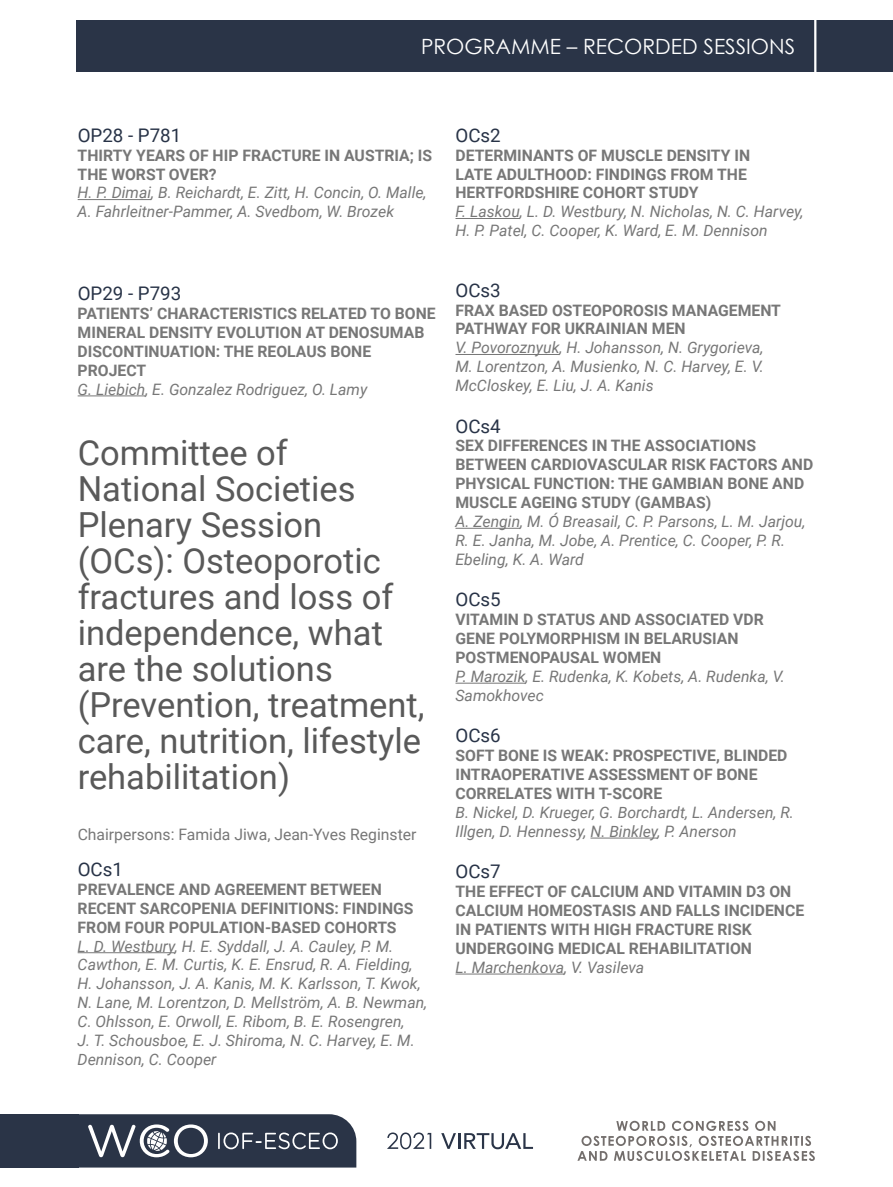
<style>
.page{position:relative;width:893px;height:1187px;background:#fff}
.page>*{position:absolute;margin:0;border:0;box-sizing:border-box;transform-origin:0 0}
.t1{font:34.5px/36px "Roboto Regular 3";color:#595959}
.t2{font:21px "Century Gothic 3";color:#fff}
.t3{font:18.75px "Roboto Regular 3";color:#283347}
.t4{font:italic 15.75px/18.9px "Roboto";color:#777}
.t5{font:700 15.75px/18.9px "Roboto";color:#777}
.t6{font:15.75px "Roboto Regular 3";color:#777}
</style>
<div class="page">
<div style="left:0;top:1114px;width:79px;height:53px;background:#2a3447"></div>
<svg style="left:577px;top:1120px;width:238px;height:40px"></svg>
<svg style="left:79px;top:1114px;width:277px;height:53px;background:#464f5f"></svg>
<svg style="left:387px;top:1132px;width:44px;height:17px"></svg>
<svg style="left:441px;top:1133px;width:92px;height:16px"></svg>
<hr style="left:78px;top:199px;width:73px;height:1px;background:#777">
<hr style="left:78px;top:395px;width:67px;height:1px;background:#777">
<hr style="left:78px;top:952px;width:97px;height:1px;background:#777">
<hr style="left:455px;top:218px;width:65px;height:1px;background:#777">
<hr style="left:455px;top:354px;width:104px;height:1px;background:#777">
<hr style="left:455px;top:528px;width:65px;height:1px;background:#777">
<hr style="left:455px;top:682px;width:70px;height:1px;background:#777">
<hr style="left:590px;top:837px;width:67px;height:1px;background:#777">
<hr style="left:455px;top:973px;width:109px;height:1px;background:#777">
<div style="left:77px;top:20px;width:816px;height:52px;background:#2a3447"></div>
<hr style="left:814px;top:11px;width:2px;height:70px;background:#fff">
<h2 class="t2" style="left:421px;top:32px;width:376px">PROGRAMME – RECORDED SESSIONS</h2>
<p class="t3" style="left:78px;top:122px;width:105px">OP28 - P781</p>
<p class="t5" style="left:78px;top:145px;width:356px">THIRTY YEARS OF HIP FRACTURE IN AUSTRIA; IS<br>THE WORST OVER?</p>
<p class="t4" style="left:78px;top:183px;width:351px">H. P. Dimai, B. Reichardt, E. Zitt, H. Concin, O. Malle,<br>A. Fahrleitner-Pammer, A. Svedbom, W. Brozek</p>
<p class="t3" style="left:78px;top:280px;width:105px">OP29 - P793</p>
<p class="t5" style="left:78px;top:303px;width:360px">PATIENTS’ CHARACTERISTICS RELATED TO BONE<br>MINERAL DENSITY EVOLUTION AT DENOSUMAB<br>DISCONTINUATION: THE REOLAUS BONE<br>PROJECT</p>
<p class="t4" style="left:78px;top:379px;width:291px">G. Liebich, E. Gonzalez Rodriguez, O. Lamy</p>
<h1 class="t1" style="left:78px;top:433px;width:348px">Committee of<br>National Societies<br>Plenary Session (OCs): Osteoporotic fractures and loss of independence, what are the solutions (Prevention, treatment, care, nutrition, lifestyle rehabilitation)</h1>
<p class="t6" style="left:78px;top:823px;width:340px">Chairpersons: Famida Jiwa, Jean-Yves Reginster</p>
<p class="t3" style="left:78px;top:856px;width:47px">OCs1</p>
<p class="t5" style="left:78px;top:879px;width:337px">PREVALENCE AND AGREEMENT BETWEEN<br>RECENT SARCOPENIA DEFINITIONS: FINDINGS<br>FROM FOUR POPULATION-BASED COHORTS</p>
<p class="t4" style="left:78px;top:935px;width:351px">L. D. Westbury, H. E. Syddall, J. A. Cauley, P. M.<br>Cawthon, E. M. Curtis, K. E. Ensrud, R. A. Fielding, H. Johansson, J. A. Kanis, M. K. Karlsson, T. Kwok, N. Lane, M. Lorentzon, D. Mellström, A. B. Newman, C. Ohlsson, E. Orwoll, E. Ribom, B. E. Rosengren,<br>J. T. Schousboe, E. J. Shiroma, N. C. Harvey, E. M.<br>Dennison, C. Cooper</p>
<p class="t3" style="left:455px;top:122px;width:47px">OCs2</p>
<p class="t5" style="left:455px;top:145px;width:296px">DETERMINANTS OF MUSCLE DENSITY IN<br>LATE ADULTHOOD: FINDINGS FROM THE<br>HERTFORDSHIRE COHORT STUDY</p>
<p class="t4" style="left:455px;top:202px;width:350px">F. Laskou, L. D. Westbury, N. Nicholas, N. C. Harvey,<br>H. P. Patel, C. Cooper, K. Ward, E. M. Dennison</p>
<p class="t3" style="left:455px;top:277px;width:47px">OCs3</p>
<p class="t5" style="left:455px;top:300px;width:327px">FRAX BASED OSTEOPOROSIS MANAGEMENT<br>PATHWAY FOR UKRAINIAN MEN</p>
<p class="t4" style="left:455px;top:337px;width:310px;text-align:justify">V. Povoroznyuk, H. Johansson, N. Grygorieva, M. Lorentzon, A. Musienko, N. C. Harvey, E. V.<br>McCloskey, E. Liu, J. A. Kanis</p>
<p class="t3" style="left:455px;top:413px;width:47px">OCs4</p>
<p class="t5" style="left:455px;top:436px;width:359px">SEX DIFFERENCES IN THE ASSOCIATIONS BETWEEN CARDIOVASCULAR RISK FACTORS AND PHYSICAL FUNCTION: THE GAMBIAN BONE AND MUSCLE AGEING STUDY (GAMBAS)</p>
<p class="t4" style="left:455px;top:511px;width:351px">A. Zengin, M. Ó Breasail, C. P. Parsons, L. M. Jarjou,<br>R. E. Janha, M. Jobe, A. Prentice, C. Cooper, P. R.<br>Ebeling, K. A. Ward</p>
<p class="t3" style="left:455px;top:586px;width:47px">OCs5</p>
<p class="t5" style="left:455px;top:609px;width:310px">VITAMIN D STATUS AND ASSOCIATED VDR<br>GENE POLYMORPHISM IN BELARUSIAN<br>POSTMENOPAUSAL WOMEN</p>
<p class="t4" style="left:455px;top:666px;width:331px">P. Marozik, E. Rudenka, K. Kobets, A. Rudenka, V.<br>Samokhovec</p>
<p class="t3" style="left:455px;top:722px;width:47px">OCs6</p>
<p class="t5" style="left:455px;top:745px;width:333px">SOFT BONE IS WEAK: PROSPECTIVE, BLINDED<br>INTRAOPERATIVE ASSESSMENT OF BONE<br>CORRELATES WITH T-SCORE</p>
<p class="t4" style="left:455px;top:802px;width:340px">B. Nickel, D. Krueger, G. Borchardt, L. Andersen, R.<br>Illgen, D. Hennessy, N. Binkley, P. Anerson</p>
<p class="t3" style="left:455px;top:858px;width:47px">OCs7</p>
<p class="t5" style="left:455px;top:881px;width:350px">THE EFFECT OF CALCIUM AND VITAMIN D3 ON CALCIUM HOMEOSTASIS AND FALLS INCIDENCE IN PATIENTS WITH HIGH FRACTURE RISK UNDERGOING MEDICAL REHABILITATION</p>
<p class="t4" style="left:455px;top:957px;width:190px">L. Marchenkova, V. Vasileva</p>
</div>
